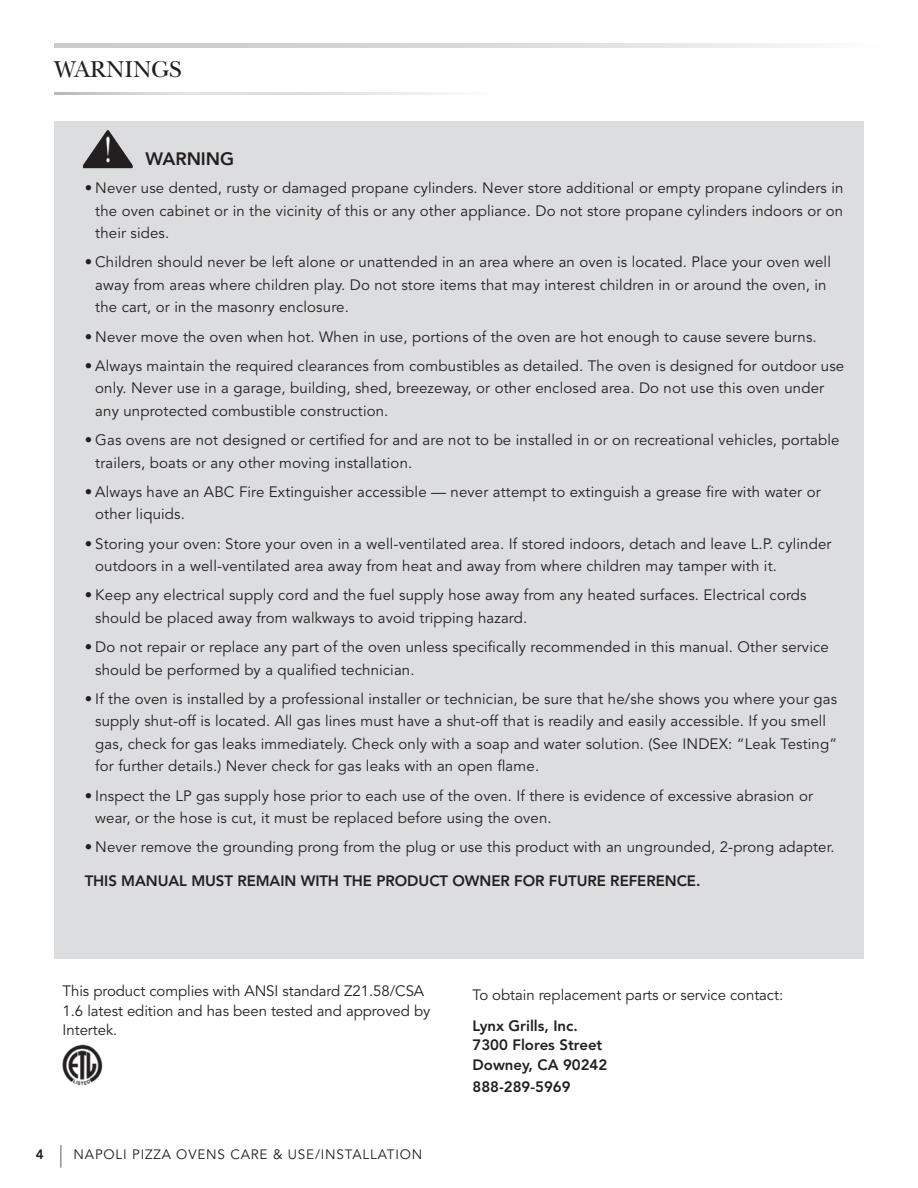
<style>
.page{position:relative;width:918px;height:1188px;background:#fff}
.page>*{position:absolute;margin:0;border:0;box-sizing:border-box;transform-origin:0 0}
.Main_Section_Heads{font:24px "New Baskerville";color:#231f20}
.BODY_COPY_Avenir_boo{font:800 18px "Avenir LT";letter-spacing:-.005em;color:#231f20}
.BODY_COPY_Avenir_boo-2{font:15px/22.5px "Avenir";letter-spacing:.01em;color:#231f20}
.BODY_COPY_Avenir_boo-3{font:800 15px "Avenir";letter-spacing:-.005em;color:#231f20}
.BOLD_U_LC{font:800 15px/19.5px "Avenir";color:#231f20}
.t1{font:13.5px "Avenir";letter-spacing:.06em;color:#231f20}
.s1{font-weight:800}
.s2{font-weight:300;font-size:22.5px;color:#6c6d70}
</style>
<div class="page">
<svg style="left:54px;top:43px;width:746px;height:4px"></svg>
<svg style="left:54px;top:93px;width:389px;height:1px"></svg>
<div style="left:54px;top:121px;width:810px;height:837px;background:#dcdddf"></div>
<img style="left:82px;top:130px;width:51px;height:38px">
<img style="left:62px;top:1044px;width:41px;height:42px">
<p class="Main_Section_Heads" style="left:54px;top:56px;width:129px">WARNINGS</p>
<p class="BODY_COPY_Avenir_boo" style="left:145px;top:148px;width:90px">WARNING</p>
<p class="BODY_COPY_Avenir_boo-2" style="left:95px;top:177px;width:750px;text-align:justify;text-indent:-10px">• Never use dented, rusty or damaged propane cylinders. Never store additional or empty propane cylinders in the oven cabinet or in the vicinity of this or any other appliance. Do not store propane cylinders indoors or on their sides.</p>
<p class="BODY_COPY_Avenir_boo-2" style="left:95px;top:251px;width:737px;text-indent:-10px">• Children should never be left alone or unattended in an area where an oven is located. Place your oven well away from areas where children play. Do not store items that may interest children in or around the oven, in the cart, or in the masonry enclosure.</p>
<p class="BODY_COPY_Avenir_boo-2" style="left:85px;top:326px;width:734px">• Never move the oven when hot. When in use, portions of the oven are hot enough to cause severe burns.</p>
<p class="BODY_COPY_Avenir_boo-2" style="left:95px;top:355px;width:750px;text-indent:-10px">• Always maintain the required clearances from combustibles as detailed. The oven is designed for outdoor use only. Never use in a garage, building, shed, breezeway, or other enclosed area. Do not use this oven under any unprotected combustible construction.</p>
<p class="BODY_COPY_Avenir_boo-2" style="left:95px;top:429px;width:746px;text-indent:-10px">• Gas ovens are not designed or certified for and are not to be installed in or on recreational vehicles, portable trailers, boats or any other moving installation.</p>
<p class="BODY_COPY_Avenir_boo-2" style="left:95px;top:481px;width:727px;text-indent:-10px">• Always have an ABC Fire Extinguisher accessible — never attempt to extinguish a grease fire with water or other liquids.</p>
<p class="BODY_COPY_Avenir_boo-2" style="left:95px;top:533px;width:738px;text-indent:-10px">• Storing your oven: Store your oven in a well-ventilated area. If stored indoors, detach and leave L.P. cylinder outdoors in a well-ventilated area away from heat and away from where children may tamper with it.</p>
<p class="BODY_COPY_Avenir_boo-2" style="left:95px;top:584px;width:713px;text-indent:-10px">• Keep any electrical supply cord and the fuel supply hose away from any heated surfaces. Electrical cords should be placed away from walkways to avoid tripping hazard.</p>
<p class="BODY_COPY_Avenir_boo-2" style="left:95px;top:636px;width:735px;text-indent:-10px">• Do not repair or replace any part of the oven unless specifically recommended in this manual. Other service should be performed by a qualified technician.</p>
<p class="BODY_COPY_Avenir_boo-2" style="left:95px;top:688px;width:744px;text-indent:-10px">• If the oven is installed by a professional installer or technician, be sure that he/she shows you where your gas supply shut-off is located. All gas lines must have a shut-off that is readily and easily accessible. If you smell gas, check for gas leaks immediately. Check only with a soap and water solution. (See INDEX: “Leak Testing” for further details.) Never check for gas leaks with an open flame.</p>
<p class="BODY_COPY_Avenir_boo-2" style="left:95px;top:785px;width:719px;text-indent:-10px">• Inspect the LP gas supply hose prior to each use of the oven. If there is evidence of excessive abrasion or wear, or the hose is cut, it must be replaced before using the oven.</p>
<p class="BODY_COPY_Avenir_boo-2" style="left:85px;top:836px;width:751px">• Never remove the grounding prong from the plug or use this product with an ungrounded, 2-prong adapter.</p>
<p class="BODY_COPY_Avenir_boo-3" style="left:85px;top:872px;width:617px">THIS MANUAL MUST REMAIN WITH THE PRODUCT OWNER FOR FUTURE REFERENCE.</p>
<p class="BODY_COPY_Avenir_boo-2" style="left:63px;top:982px;width:369px;line-height:19.5px">This product complies with ANSI standard Z21.58/CSA<br>1.6 latest edition and has been tested and approved by<br>Intertek.</p>
<p class="BODY_COPY_Avenir_boo-2" style="left:472px;top:984px;width:312px">To obtain replacement parts or service contact:</p>
<p class="BOLD_U_LC" style="left:472px;top:1016px;width:136px">Lynx Grills, Inc.<br>7300 Flores Street<br>Downey, CA 90242</p>
<p class="BOLD_U_LC" style="left:472px;top:1077px;width:100px">888-289-5969</p>
<p class="t1" style="left:36px;top:1147px;width:388px"><span class="s1">4</span> <span class="s2">|</span> NAPOLI PIZZA OVENS CARE &amp; USE/INSTALLATION</p>
</div>
